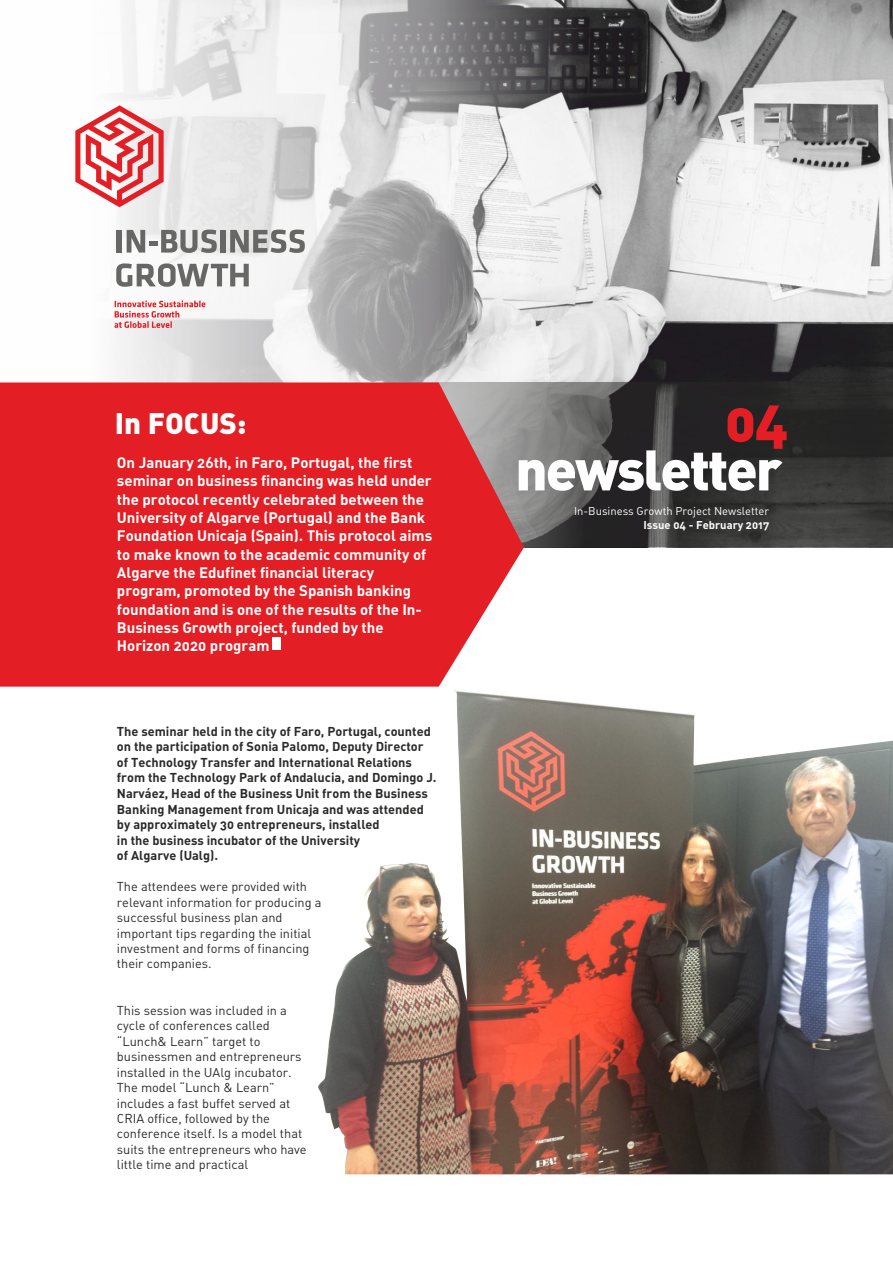
<style>
.page{position:relative;width:893px;height:1263px;background:#fff}
.page>*{position:absolute;margin:0;border:0;box-sizing:border-box;transform-origin:0 0}
.t1{font:56.25px "DIN Black Alternate";letter-spacing:-.035em;color:#fefefe}
.t2{font:56.25px "DIN Black Alternate";color:#e31e24}
.t3{font:29.4px "DIN Black Alternate";color:#fefefe}
.t4{font:700 15px/18.3px "DIN Alternate";color:#fefefe}
.t5{font:12.75px/15.5px "DIN Alternate";color:#2b2a29}
.t6{font:700 12.75px/15.6px "DIN Alternate";color:#2b2a29}
.t7{font:11.25px "DIN Alternate";color:#fefefe}
.t8{font:700 11.25px "DIN Alternate";color:#fefefe}
</style>
<div class="page">
<img style="left:318px;top:690px;width:575px;height:484px">
<img style="left:612px;top:0;width:281px;height:382px">
<div style="left:390px;top:382px;width:503px;height:165px;background:#2b2a29;opacity:.5"></div>
<img style="left:116px;top:0;width:496px;height:547px">
<svg style="left:116px;top:263px;width:133px;height:24px"></svg>
<svg style="left:230px;top:230px;width:75px;height:23px"></svg>
<div style="left:220px;top:230px;width:6px;height:23px;background:#676766"></div>
<svg style="left:127px;top:230px;width:90px;height:23px"></svg>
<div style="left:117px;top:230px;width:5px;height:23px;background:#676766"></div>
<svg style="left:75px;top:105px;width:89px;height:102px"></svg>
<svg style="left:114px;top:300px;width:91px;height:28px"></svg>
<svg style="left:0;top:382px;width:524px;height:305px;background:#e12c32"></svg>
<div style="left:273px;top:637px;width:8px;height:13px;background:#fefefe"></div>
<h2 class="t3" style="left:115px;top:404px;width:133px">In FOCUS:</h2>
<h1 class="t2" style="left:725px;top:384px;width:66px">04</h1>
<p class="t4" style="left:117px;top:455px;width:317px">On January 26th, in Faro, Portugal, the first seminar on business financing was held under the protocol recently celebrated between the University of Algarve (Portugal) and the Bank Foundation Unicaja (Spain). This protocol aims to make known to the academic community of Algarve the Edufinet financial literacy program, promoted by the Spanish banking foundation and is one of the results of the In-Business Growth project, funded by the Horizon 2020 program</p>
<h1 class="t1" style="left:515px;top:432px;width:269px">newsletter</h1>
<p class="t7" style="left:574px;top:507px;width:197px">In-Business Growth Project Newsletter</p>
<p class="t8" style="left:643px;top:521px;width:127px">Issue 04 - February 2017</p>
<p class="t6" style="left:117px;top:724px;width:321px">The seminar held in the city of Faro, Portugal, counted on the participation of Sonia Palomo, Deputy Director of Technology Transfer and International Relations from the Technology Park of Andalucia, and Domingo J.<br>Narváez, Head of the Business Unit from the Business Banking Management from Unicaja and was attended by approximately 30 entrepreneurs, installed<br>in the business incubator of the University<br>of Algarve (Ualg).</p>
<p class="t5" style="left:117px;top:880px;width:206px">The attendees were provided with relevant information for producing a successful business plan and important tips regarding the initial investment and forms of financing their companies.</p>
<p class="t5" style="left:117px;top:1004px;width:191px">This session was included in a cycle of conferences called “Lunch&amp; Learn” target to businessmen and entrepreneurs installed in the UAlg incubator.<br>The model “Lunch &amp; Learn” includes a fast buffet served at<br>CRIA office, followed by the conference itself. Is a model that suits the entrepreneurs who have little time and practical</p>
</div>
